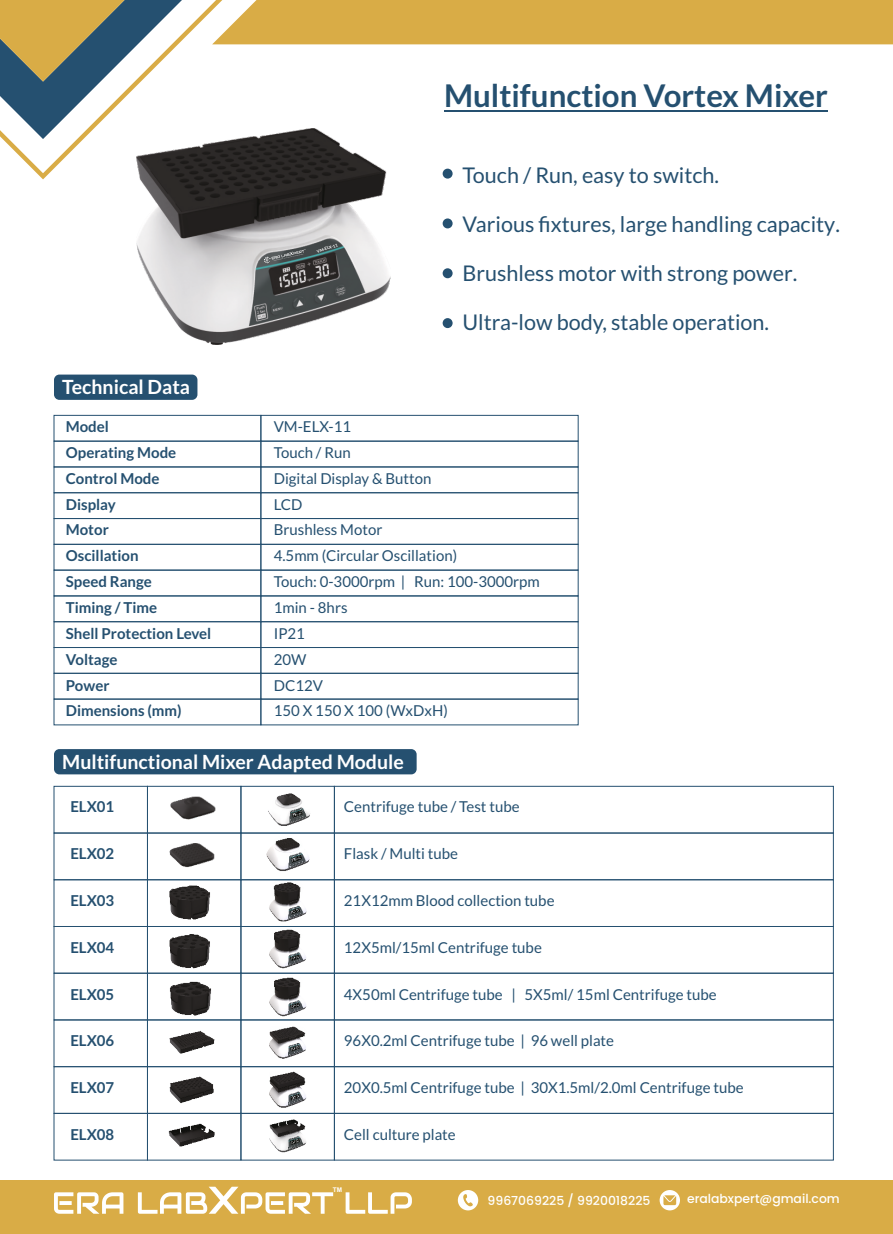
<style>
.page{position:relative;width:893px;height:1234px;background:#fff}
.page>*{position:absolute;margin:0;border:0;box-sizing:border-box;transform-origin:0 0}
.t1{font:700 31.2px "Lato";color:#255070}
.t2{font:21.6px "Lato";color:#255070}
.t3{font:700 19.5px "Lato";color:#fff}
.t4{font:15px/25.8px "Lato";color:#255070}
.t5{font:700 15px/25.8px "Lato";color:#255070}
.t6{font:500 12.45px "Poppins";color:#fff}
.t7{font:700 6.45px "Arial";color:#fff}
.t8{font:700 4.05px "Lato";color:#fff}
</style>
<div class="page">
<svg style="left:0;top:0;width:893px;height:179px"></svg>
<div style="left:0;top:1179px;width:893px;height:54px;background:#d9ac46"></div>
<svg style="left:54px;top:1192px;width:69px;height:21px"></svg>
<svg style="left:138px;top:1186px;width:274px;height:27px"></svg>
<svg style="left:660px;top:1189px;width:20px;height:21px"></svg>
<svg style="left:663px;top:1194px;width:13px;height:10px"></svg>
<div style="left:458px;top:1189px;width:20px;height:21px;background:#fff;border-radius:50%"></div>
<svg style="left:463px;top:1194px;width:10px;height:12px"></svg>
<div style="left:54px;top:785px;width:94px;height:48px;border:1px solid #255070"></div>
<div style="left:147px;top:785px;width:94px;height:48px;border:1px solid #255070"></div>
<div style="left:241px;top:785px;width:94px;height:48px;border:1px solid #255070"></div>
<div style="left:334px;top:785px;width:500px;height:48px;border:1px solid #255070"></div>
<div style="left:54px;top:832px;width:94px;height:47px;border:1px solid #255070"></div>
<div style="left:147px;top:832px;width:94px;height:47px;border:1px solid #255070"></div>
<div style="left:241px;top:832px;width:94px;height:47px;border:1px solid #255070"></div>
<div style="left:334px;top:832px;width:500px;height:47px;border:1px solid #255070"></div>
<div style="left:54px;top:879px;width:94px;height:47px;border:1px solid #255070"></div>
<div style="left:147px;top:879px;width:94px;height:47px;border:1px solid #255070"></div>
<div style="left:241px;top:879px;width:94px;height:47px;border:1px solid #255070"></div>
<div style="left:334px;top:879px;width:500px;height:47px;border:1px solid #255070"></div>
<div style="left:54px;top:925px;width:94px;height:48px;border:1px solid #255070"></div>
<div style="left:147px;top:925px;width:94px;height:48px;border:1px solid #255070"></div>
<div style="left:241px;top:925px;width:94px;height:48px;border:1px solid #255070"></div>
<div style="left:334px;top:925px;width:500px;height:48px;border:1px solid #255070"></div>
<div style="left:54px;top:972px;width:94px;height:48px;border:1px solid #255070"></div>
<div style="left:147px;top:972px;width:94px;height:48px;border:1px solid #255070"></div>
<div style="left:241px;top:972px;width:94px;height:48px;border:1px solid #255070"></div>
<div style="left:334px;top:972px;width:500px;height:48px;border:1px solid #255070"></div>
<div style="left:54px;top:1019px;width:94px;height:47px;border:1px solid #255070"></div>
<div style="left:147px;top:1019px;width:94px;height:47px;border:1px solid #255070"></div>
<div style="left:241px;top:1019px;width:94px;height:47px;border:1px solid #255070"></div>
<div style="left:334px;top:1019px;width:500px;height:47px;border:1px solid #255070"></div>
<div style="left:54px;top:1065px;width:94px;height:48px;border:1px solid #255070"></div>
<div style="left:147px;top:1065px;width:94px;height:48px;border:1px solid #255070"></div>
<div style="left:241px;top:1065px;width:94px;height:48px;border:1px solid #255070"></div>
<div style="left:334px;top:1065px;width:500px;height:48px;border:1px solid #255070"></div>
<div style="left:54px;top:1112px;width:94px;height:48px;border:1px solid #255070"></div>
<div style="left:147px;top:1112px;width:94px;height:48px;border:1px solid #255070"></div>
<div style="left:241px;top:1112px;width:94px;height:48px;border:1px solid #255070"></div>
<div style="left:334px;top:1112px;width:500px;height:48px;border:1px solid #255070"></div>
<hr style="left:444px;top:110px;width:384px;height:1px;background:#255070">
<div style="left:54px;top:415px;width:207px;height:26px;border:1px solid #255070"></div>
<div style="left:54px;top:440px;width:207px;height:27px;border:1px solid #255070"></div>
<div style="left:54px;top:466px;width:207px;height:27px;border:1px solid #255070"></div>
<div style="left:54px;top:492px;width:207px;height:27px;border:1px solid #255070"></div>
<div style="left:54px;top:518px;width:207px;height:26px;border:1px solid #255070"></div>
<div style="left:54px;top:544px;width:207px;height:26px;border:1px solid #255070"></div>
<div style="left:54px;top:569px;width:207px;height:27px;border:1px solid #255070"></div>
<div style="left:54px;top:595px;width:207px;height:27px;border:1px solid #255070"></div>
<div style="left:54px;top:621px;width:207px;height:26px;border:1px solid #255070"></div>
<div style="left:54px;top:647px;width:207px;height:26px;border:1px solid #255070"></div>
<div style="left:54px;top:374px;width:143px;height:26px;background:#255070;border-radius:5px"></div>
<div style="left:260px;top:415px;width:318px;height:26px;border:1px solid #255070"></div>
<div style="left:260px;top:440px;width:318px;height:27px;border:1px solid #255070"></div>
<div style="left:260px;top:466px;width:318px;height:27px;border:1px solid #255070"></div>
<div style="left:260px;top:492px;width:318px;height:27px;border:1px solid #255070"></div>
<div style="left:260px;top:518px;width:318px;height:26px;border:1px solid #255070"></div>
<div style="left:260px;top:544px;width:318px;height:26px;border:1px solid #255070"></div>
<div style="left:260px;top:569px;width:318px;height:27px;border:1px solid #255070"></div>
<div style="left:260px;top:595px;width:318px;height:27px;border:1px solid #255070"></div>
<div style="left:260px;top:621px;width:318px;height:26px;border:1px solid #255070"></div>
<div style="left:260px;top:647px;width:318px;height:26px;border:1px solid #255070"></div>
<div style="left:443px;top:169px;width:10px;height:9px;background:#255070;border-radius:50%"></div>
<div style="left:443px;top:218px;width:10px;height:10px;background:#255070;border-radius:50%"></div>
<div style="left:443px;top:268px;width:10px;height:10px;background:#255070;border-radius:50%"></div>
<div style="left:443px;top:318px;width:10px;height:10px;background:#255070;border-radius:50%"></div>
<div style="left:54px;top:672px;width:207px;height:27px;border:1px solid #255070"></div>
<div style="left:260px;top:672px;width:318px;height:27px;border:1px solid #255070"></div>
<div style="left:54px;top:749px;width:363px;height:25px;background:#255070;border-radius:5px"></div>
<img style="left:170px;top:796px;width:46px;height:23px">
<img style="left:268px;top:793px;width:42px;height:33px">
<img style="left:169px;top:843px;width:46px;height:24px">
<img style="left:169px;top:885px;width:41px;height:35px">
<img style="left:169px;top:934px;width:41px;height:35px">
<img style="left:170px;top:981px;width:41px;height:35px">
<img style="left:169px;top:1030px;width:46px;height:24px">
<img style="left:169px;top:1076px;width:45px;height:27px">
<img style="left:266px;top:838px;width:44px;height:33px">
<img style="left:268px;top:880px;width:41px;height:42px">
<img style="left:270px;top:929px;width:36px;height:39px">
<img style="left:270px;top:977px;width:36px;height:38px">
<img style="left:269px;top:1026px;width:37px;height:33px">
<img style="left:269px;top:1071px;width:37px;height:36px">
<img style="left:168px;top:1123px;width:47px;height:24px">
<img style="left:270px;top:1119px;width:37px;height:33px">
<div style="left:54px;top:698px;width:207px;height:27px;border:1px solid #255070"></div>
<div style="left:260px;top:698px;width:318px;height:27px;border:1px solid #255070"></div>
<img style="left:136px;top:128px;width:254px;height:216px">
<svg style="left:264px;top:250px;width:40px;height:13px"></svg>
<h3 class="t3" style="left:62px;top:378px;width:129px">Technical Data</h3>
<p class="t8" style="left:317px;top:249px;width:23px;rotate:-18deg">VM-ELX-11</p>
<h1 class="t1" style="left:444px;top:82px;width:385px">Multifunction Vortex Mixer</h1>
<h2 class="t2" style="left:462px;top:166px;width:258px">Touch / Run, easy to switch.</h2>
<h2 class="t2" style="left:462px;top:215px;width:379px">Various fixtures, large handling capacity.</h2>
<h2 class="t2" style="left:462px;top:263px;width:336px">Brushless motor with strong power.</h2>
<h2 class="t2" style="left:462px;top:312px;width:308px">Ultra-low body, stable operation.</h2>
<p class="t5" style="left:66px;top:414px;width:147px">Model<br>Operating Mode<br>Control Mode<br>Display<br>Motor<br>Oscillation<br>Speed Range<br>Timing / Time<br>Shell Protection Level<br>Voltage<br>Power<br>Dimensions (mm)</p>
<p class="t4" style="left:274px;top:414px;width:268px">VM-ELX-11<br>Touch / Run<br>Digital Display &amp; Button<br>LCD<br>Brushless Motor<br>4.5mm (Circular Oscillation)<br>Touch: 0-3000rpm | Run: 100-3000rpm<br>1min - 8hrs<br>IP21<br>20W<br>DC12V<br>150 X 150 X 100 (WxDxH)</p>
<h3 class="t3" style="left:62px;top:753px;width:343px">Multifunctional Mixer Adapted Module</h3>
<p class="t4" style="left:344px;top:794px;width:177px">Centrifuge tube / Test tube</p>
<p class="t4" style="left:344px;top:841px;width:116px">Flask / Multi tube</p>
<p class="t4" style="left:344px;top:888px;width:212px">21X12mm Blood collection tube</p>
<p class="t4" style="left:344px;top:935px;width:199px">12X5ml/15ml Centrifuge tube</p>
<p class="t4" style="left:344px;top:981px;width:374px">4X50ml Centrifuge tube | 5X5ml/ 15ml Centrifuge tube</p>
<p class="t4" style="left:344px;top:1028px;width:272px">96X0.2ml Centrifuge tube | 96 well plate</p>
<p class="t4" style="left:344px;top:1075px;width:401px">20X0.5ml Centrifuge tube | 30X1.5ml/2.0ml Centrifuge tube</p>
<p class="t4" style="left:344px;top:1122px;width:113px">Cell culture plate</p>
<p class="t5" style="left:70px;top:794px;width:45px">ELX01</p>
<p class="t5" style="left:70px;top:841px;width:45px">ELX02</p>
<p class="t5" style="left:70px;top:888px;width:45px">ELX03</p>
<p class="t5" style="left:70px;top:934px;width:45px">ELX04</p>
<p class="t5" style="left:70px;top:981px;width:45px">ELX05</p>
<p class="t5" style="left:70px;top:1028px;width:45px">ELX06</p>
<p class="t5" style="left:70px;top:1075px;width:45px">ELX07</p>
<p class="t5" style="left:70px;top:1122px;width:45px">ELX08</p>
<p class="t7" style="left:333px;top:1186px;width:11px">TM</p>
<p class="t6" style="left:488px;top:1191px;width:164px">9967069225 / 9920018225</p>
<p class="t6" style="left:687px;top:1189px;width:154px">eralabxpert@gmail.com</p>
</div>
